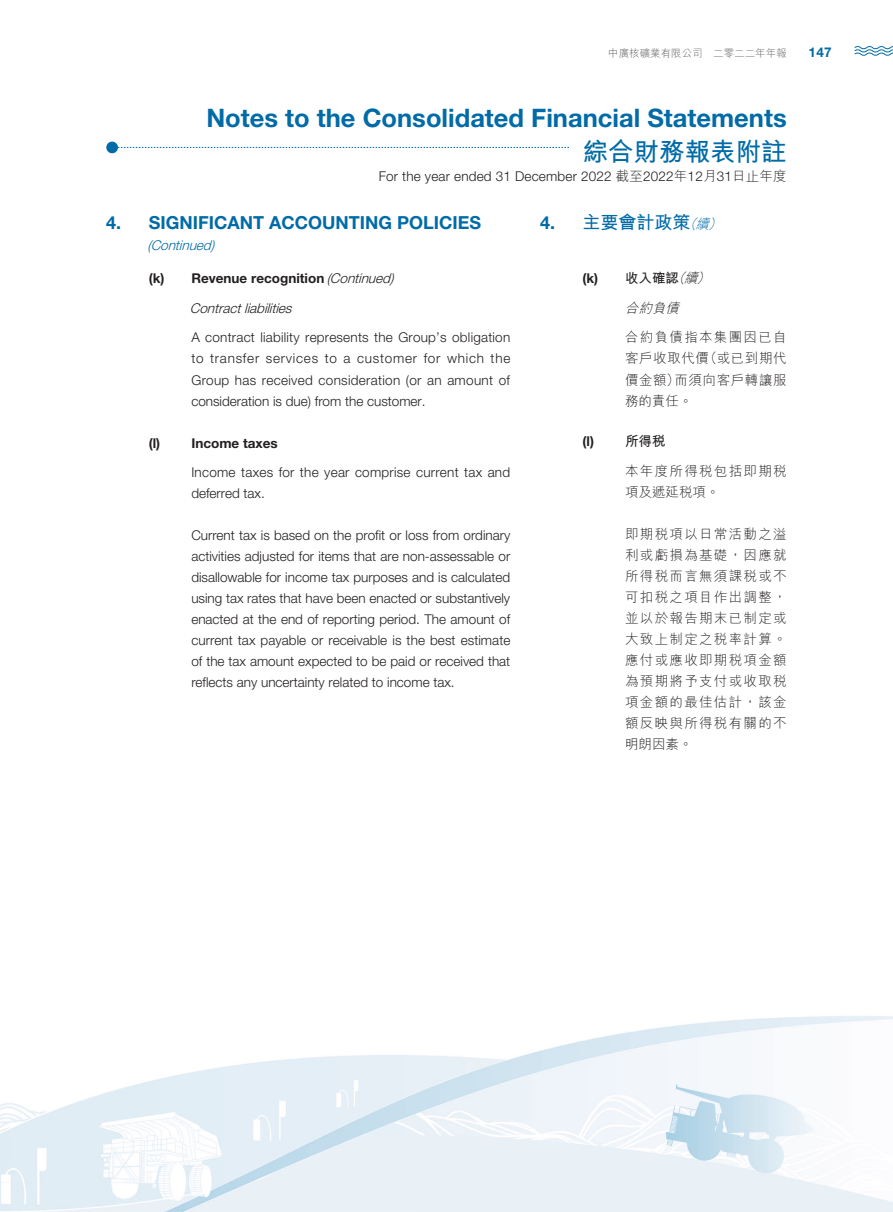
<style>
.page{position:relative;width:893px;height:1212px;background:#fff}
.page>*{position:absolute;margin:0;border:0;box-sizing:border-box;transform-origin:0 0}
.t1{font:700 25.5px "Helvetica Neue LT Std";color:#006ba7}
.t2{font:700 25.5px "M Hei HK";color:#006ba7}
.t3{font:700 18px "Helvetica Neue LT Std";color:#006ba7}
.t4{font:700 18px "M Hei HK";color:#006ba7}
.t5{font:300 13.5px/21px "Helvetica Neue LT Std";color:#231f20;text-align:justify}
.t6{font:300 13.5px/21px "M Hei HK";letter-spacing:.095em;color:#231f20;text-align:justify}
.t7{font:300 13.5px/21px "Helvetica Neue LT Std";letter-spacing:.02em;color:#231f20}
.t8{font:italic 300 13.5px/29.5px "Helvetica Neue LT Std";color:#231f20}
.t9{font:700 13.5px "Helvetica Neue LT Std";color:#231f20}
.t10{font:italic 300 13.5px/29.5px "M Hei HK";color:#231f20}
.t11{font:italic 300 13.5px "Helvetica Neue LT Std";color:#006ba7}
.t12{font:700 13.5px "Helvetica Neue LT Std";color:#006ba7}
.t13{font:300 10.5px "M Hei HK";color:#636366}
.s1{font-family:"M Hei HK"}
.s2{font-weight:700;font-style:normal}
.s3{font-family:"Helvetica Neue LT Std"}
.s4{font-weight:300;font-style:italic;font-size:13.5px}
.s5{font-family:"Helvetica Neue LT Std";font-weight:700;font-style:normal}
</style>
<div class="page">
<img style="left:0;top:141px;width:893px;height:1071px">
<svg style="left:854px;top:46px;width:39px;height:10px"></svg>
<div style="left:106px;top:142px;width:12px;height:11px;background:#006ba7;border-radius:50%"></div>
<svg style="left:118px;top:147px;width:453px;height:1px"></svg>
<p class="t13" style="left:608px;top:45px;width:180px">中廣核礦業有限公司 二零二二年年報</p>
<p class="t12" style="left:808px;top:44px;width:25px">147</p>
<h1 class="t1" style="left:206px;top:103px;width:582px">Notes to the Consolidated Financial Statements</h1>
<h1 class="t2" style="left:583px;top:133px;width:206px">綜合財務報表附註</h1>
<p class="t5" style="left:379px;top:165px;width:409px">For the year ended 31 December 2022 <span class="s1">截至</span>2022<span class="s1">年</span>12<span class="s1">月</span>31<span class="s1">日止年度</span></p>
<h2 class="t3" style="left:106px;top:211px;width:376px">4. SIGNIFICANT ACCOUNTING POLICIES</h2>
<p class="t11" style="left:147px;top:237px;width:69px">(Continued)</p>
<p class="t8" style="left:190px;top:264px;width:206px;text-indent:-41px"><span class="s2">(k) Revenue recognition</span> (Continued)<br>Contractliabilities</p>
<p class="t5" style="left:191px;top:327px;width:321px">A contract liability represents the Group’s obligation to transfer services to a customer for which the Group has received consideration (or an amount of consideration is due) from the customer.</p>
<p class="t9" style="left:149px;top:434px;width:130px">(l) Income taxes</p>
<p class="t7" style="left:191px;top:461px;width:320px">Income taxes for the year comprise current tax and deferred tax.</p>
<p class="t5" style="left:191px;top:524px;width:321px">Current tax is based on the profit or loss from ordinary activities adjusted for items that are non-assessable or disallowable for income tax purposes and is calculated using tax rates that have been enacted or substantively enacted at the end of reporting period. The amount of current tax payable or receivable is the best estimate of the tax amount expected to be paid or received that reflects any uncertainty related to income tax.</p>
<h1 class="t1" style="left:326px;top:103px;width:449px">Management Discussion and Analysi</h1>
<h1 class="t2" style="left:583px;top:133px;width:205px">管理層討論及分析</h1>
<h2 class="t4" style="left:540px;top:209px;width:188px"><span class="s3">4.</span> 主要會計政策<span class="s4">（續）</span></h2>
<p class="t10" style="left:625px;top:263px;width:91px;text-indent:-43px"><span class="s5">(k)</span> <span class="s2">收入確認</span>（續）合約負債</p>
<p class="t6" style="left:625px;top:326px;width:163px">合約負債指本集團因已自客戶收取代價（或已到期代價金額）而須向客戶轉讓服務的責任。</p>
<p class="t9" style="left:583px;top:433px;width:85px">(l) <span class="s1">所得稅</span></p>
<p class="t6" style="left:625px;top:459px;width:163px">本年度所得稅包括即期稅項及遞延稅項。</p>
<p class="t6" style="left:625px;top:522px;width:163px">即期稅項以日常活動之溢利或虧損為基礎，因應就所得稅而言無須課稅或不可扣稅之項目作出調整，並以於報告期末已制定或大致上制定之稅率計算。應付或應收即期稅項金額為預期將予支付或收取稅項金額的最佳估計，該金額反映與所得稅有關的不明朗因素。</p>
</div>
